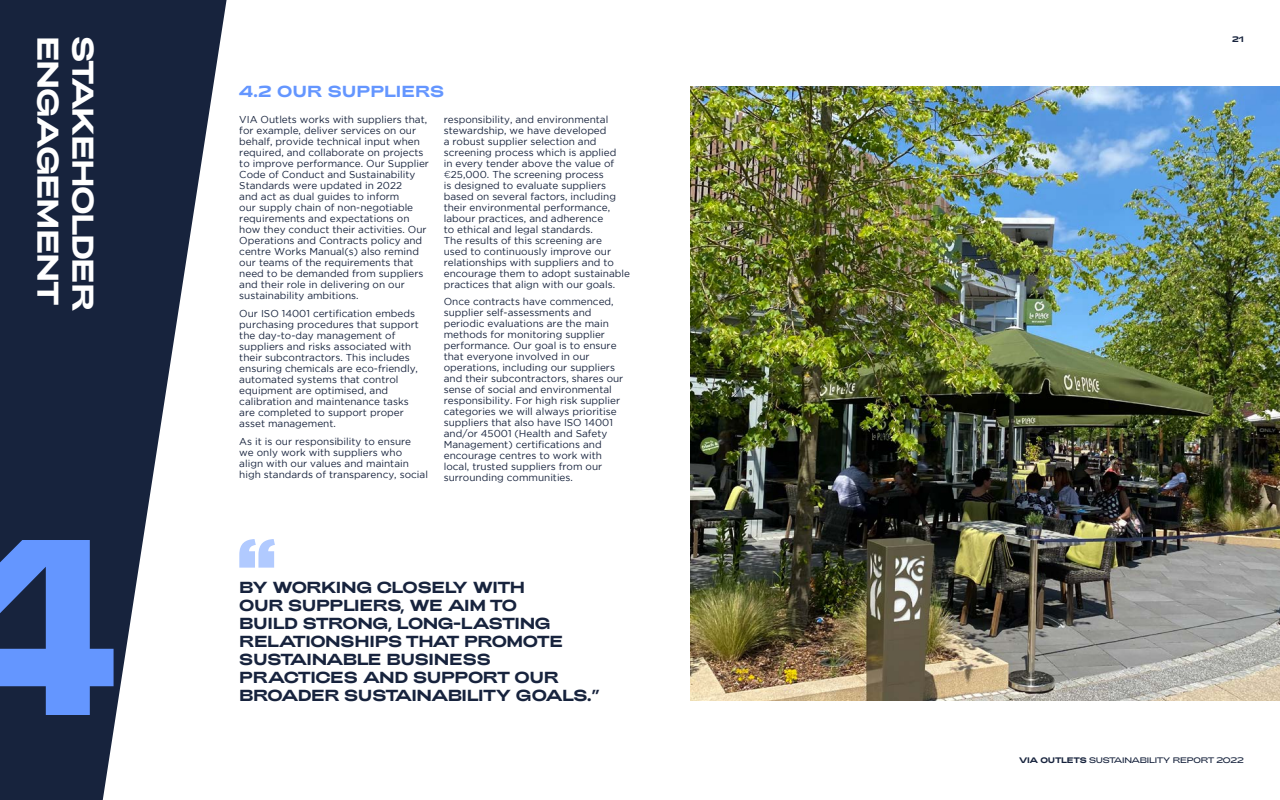
<style>
.page{position:relative;width:1280px;height:800px;background:#fff}
.page>*{position:absolute;margin:0;border:0;box-sizing:border-box;transform-origin:0 0}
.t1{font:700 250px "Adieu";color:#6496ff}
.t2{font:700 30px "Adieu";letter-spacing:-.055em;color:#fff}
.t3{font:700 16px/18px "Adieu";letter-spacing:-.035em;color:#17233d}
.t4{font:700 16px "Adieu";letter-spacing:-.005em;color:#6496ff}
.t5{font:10px/11px "Gotham";color:#17233d}
.t6{font:300 8px "Adieu";letter-spacing:-.04em;color:#17233d}
.t7{font:700 8px "Adieu";color:#17233d}
.s1{font-weight:300}
.s2{font-weight:700}
</style>
<div class="page">
<svg style="left:0;top:0;width:227px;height:800px;fill:#17233d"></svg>
<svg style="left:239px;top:539px;width:36px;height:29px"></svg>
<img style="left:691px;top:86px;width:589px;height:614px">
<h2 class="t2" style="left:65px;top:36px;width:271px;rotate:90deg">ENGAGEMENT</h2>
<h2 class="t2" style="left:100px;top:36px;width:276px;rotate:90deg">STAKEHOLDER</h2>
<p class="t7" style="left:1232px;top:34px;width:13px">21</p>
<h3 class="t4" style="left:239px;top:82px;width:206px">4.2 OUR SUPPLIERS</h3>
<p class="t5" style="left:239px;top:114px;width:191px">VIA Outlets works with suppliers that, for example, deliver services on our behalf, provide technical input when required, and collaborate on projects to improve performance. Our Supplier Code of Conduct and Sustainability Standards were updated in 2022<br>and act as dual guides to inform<br>our supply chain of non-negotiable requirements and expectations on how they conduct their activities. Our Operations and Contracts policy and centre Works Manual(s) also remind our teams of the requirements that need to be demanded from suppliers and their role in delivering on our sustainability ambitions.</p>
<p class="t5" style="left:239px;top:308px;width:181px">Our ISO 14001 certification embeds purchasing procedures that support the day-to-day management of suppliers and risks associated with their subcontractors. This includes ensuring chemicals are eco-friendly, automated systems that control equipment are optimised, and calibration and maintenance tasks are completed to support proper asset management.</p>
<p class="t5" style="left:239px;top:436px;width:190px">As it is our responsibility to ensure we only work with suppliers who align with our values and maintain high standards of transparency, social</p>
<p class="t5" style="left:444px;top:114px;width:188px">responsibility, and environmental stewardship, we have developed<br>a robust supplier selection and screening process which is applied<br>in every tender above the value of <span class="s1">€</span>25,000. The screening process<br>is designed to evaluate suppliers based on several factors, including their environmental performance, labour practices, and adherence<br>to ethical and legal standards.<br>The results of this screening are<br>used to continuously improve our relationships with suppliers and to encourage them to adopt sustainable practices that align with our goals.</p>
<p class="t5" style="left:444px;top:296px;width:181px">Once contracts have commenced, supplier self-assessments and periodic evaluations are the main methods for monitoring supplier performance. Our goal is to ensure that everyone involved in our operations, including our suppliers and their subcontractors, shares our sense of social and environmental responsibility. For high risk supplier categories we will always prioritise suppliers that also have ISO 14001 and/or 45001 (Health and Safety Management) certifications and encourage centres to work with local, trusted suppliers from our surrounding communities.</p>
<h1 class="t1" style="left:-98px;top:482px;width:217px">4</h1>
<h3 class="t3" style="left:239px;top:578px;width:362px">BY WORKING CLOSELY WITH<br>OUR SUPPLIERS, WE AIM TO<br>BUILD STRONG, LONG-LASTING<br>RELATIONSHIPS THAT PROMOTE<br>SUSTAINABLE BUSINESS<br>PRACTICES AND SUPPORT OUR<br>BROADER SUSTAINABILITY GOALS.”</h3>
<p class="t6" style="left:1019px;top:756px;width:226px"><span class="s2">VIA OUTLETS</span> SUSTAINABILITY REPORT 2022</p>
</div>
